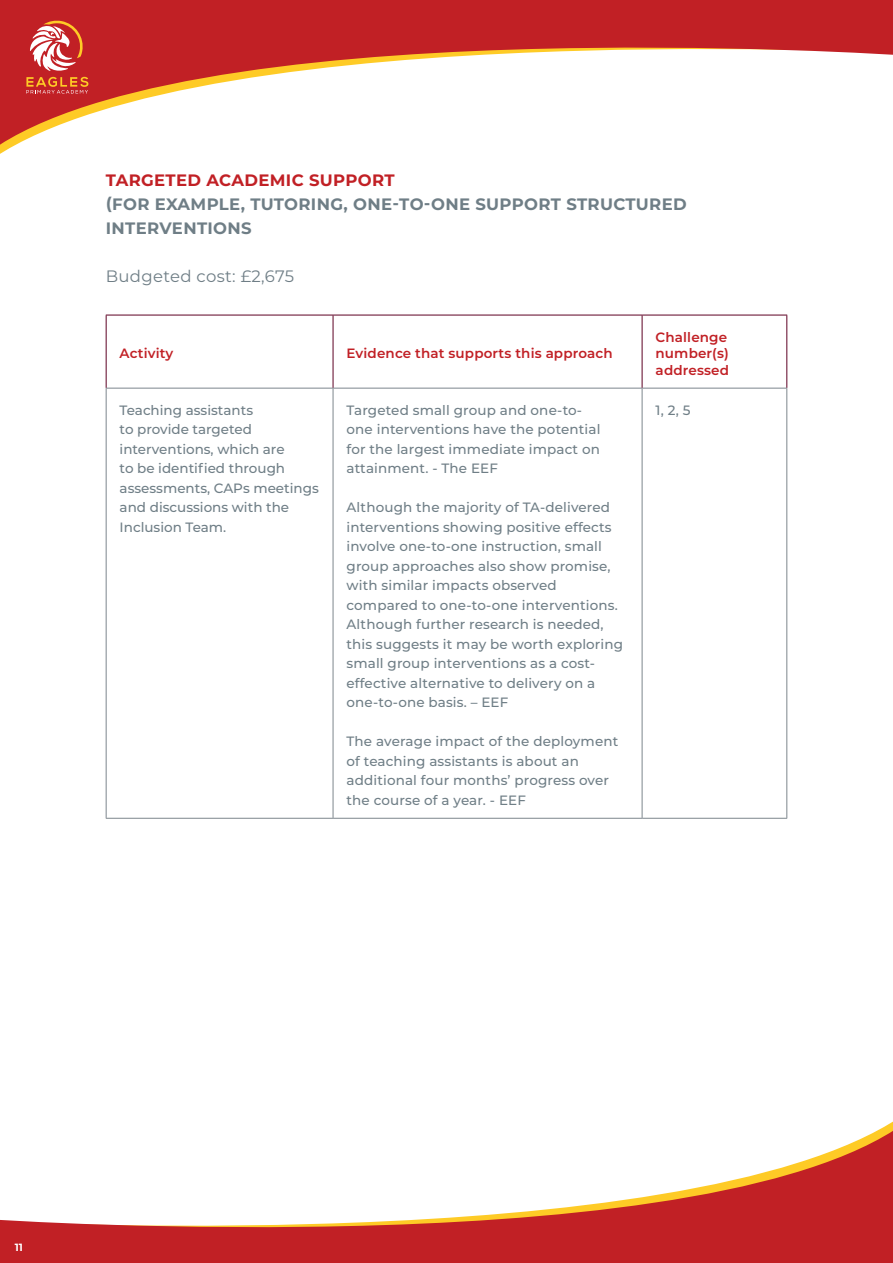
<style>
.page{position:relative;width:893px;height:1263px;background:#fff}
.page>*{position:absolute;margin:0;border:0;box-sizing:border-box;transform-origin:0 0}
.t1{font:700 16.5px/24px "Montserrat";letter-spacing:.02em;color:#6f7e86}
.t2{font:700 16.5px "Montserrat";letter-spacing:.02em;color:#c12025}
.t3{font:16.5px "Montserrat";letter-spacing:.02em;color:#6f7e86}
.t4{font:500 13.5px/19.5px "Montserrat";letter-spacing:.01em;color:#6f7e86}
.t5{font:600 13.5px/16.5px "Montserrat";letter-spacing:.01em;color:#c12025}
.t6{font:700 10.5px "Montserrat";color:#fff}
</style>
<div class="page">
<svg style="left:0;top:0;width:893px;height:154px"></svg>
<svg style="left:0;top:1121px;width:893px;height:142px"></svg>
<svg style="left:26px;top:20px;width:62px;height:74px;background:#d25c51"></svg>
<hr style="left:106px;top:388px;width:227px;height:1px;background:#7d868d">
<hr style="left:106px;top:388px;width:1px;height:430px;background:#7d868d">
<hr style="left:333px;top:388px;width:309px;height:1px;background:#7d868d">
<hr style="left:333px;top:388px;width:1px;height:430px;background:#7d868d">
<hr style="left:642px;top:388px;width:145px;height:1px;background:#7d868d">
<hr style="left:642px;top:388px;width:1px;height:430px;background:#7d868d">
<hr style="left:786px;top:388px;width:1px;height:430px;background:#7d868d">
<hr style="left:106px;top:818px;width:227px;height:1px;background:#7d868d">
<hr style="left:333px;top:818px;width:309px;height:1px;background:#7d868d">
<hr style="left:642px;top:818px;width:145px;height:1px;background:#7d868d">
<hr style="left:106px;top:315px;width:227px;height:1px;background:#5d0023">
<hr style="left:106px;top:315px;width:1px;height:73px;background:#5d0023">
<hr style="left:333px;top:315px;width:309px;height:1px;background:#5d0023">
<hr style="left:333px;top:315px;width:1px;height:73px;background:#5d0023">
<hr style="left:642px;top:315px;width:145px;height:1px;background:#5d0023">
<hr style="left:642px;top:315px;width:1px;height:73px;background:#5d0023">
<hr style="left:786px;top:315px;width:1px;height:73px;background:#5d0023">
<p class="t2" style="left:106px;top:168px;width:290px">TARGETED ACADEMIC SUPPORT</p>
<p class="t1" style="left:106px;top:191px;width:582px">(FOR EXAMPLE, TUTORING, ONE-TO-ONE SUPPORT STRUCTURED<br>INTERVENTIONS</p>
<p class="t3" style="left:106px;top:265px;width:190px">Budgeted cost: £2,675</p>
<p class="t5" style="left:120px;top:344px;width:55px">Activity</p>
<p class="t5" style="left:347px;top:344px;width:268px">Evidence that supports this approach</p>
<p class="t4" style="left:120px;top:400px;width:201px">Teaching assistants<br>to provide targeted interventions, which are<br>to be identified through assessments, CAPs meetings and discussions with the<br>Inclusion Team.</p>
<p class="t4" style="left:347px;top:400px;width:255px">Targeted small group and one-to&shy;one interventions have the potential for the largest immediate impact on attainment. - The EEF</p>
<p class="t4" style="left:347px;top:497px;width:278px">Although the majority of TA-delivered interventions showing positive effects involve one-to-one instruction, small group approaches also show promise, with similar impacts observed compared to one-to-one interventions.<br>Although further research is needed, this suggests it may be worth exploring small group interventions as a cost&shy;effective alternative to delivery on a one-to-one basis. – EEF</p>
<p class="t4" style="left:347px;top:731px;width:273px">The average impact of the deployment of teaching assistants is about an additional four months’ progress over the course of a year. - EEF</p>
<p class="t5" style="left:656px;top:328px;width:75px">Challenge number(s) addressed</p>
<p class="t4" style="left:656px;top:400px;width:36px">1, 2, 5</p>
<p class="t6" style="left:15px;top:1240px;width:10px">11</p>
</div>
